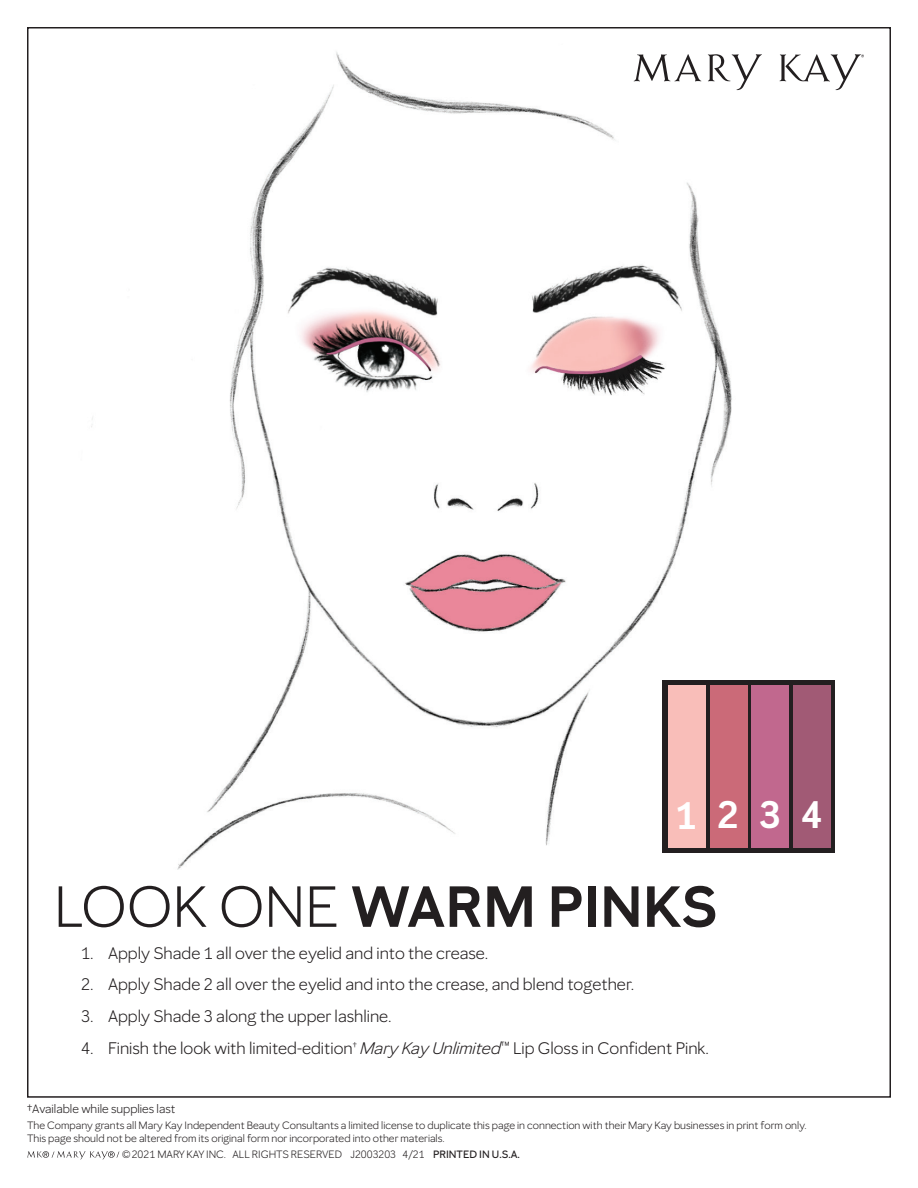
<style>
.page{position:relative;width:918px;height:1188px;background:#fff}
.page>*{position:absolute;margin:0;border:0;box-sizing:border-box;transform-origin:0 0}
.t1{font:600 57px "Mary Kay Sans";color:#231f20}
.Product_Description{font:600 37.8px "Mary Kay Sans";color:#fff}
.t2{font:16.5px "Mary Kay Sans";color:#231f20}
.t3{font:12px "Mary Kay Sans";color:#231f20}
.t4{font:10.5px/12.6px "Mary Kay Sans";color:#231f20}
.s1{font-weight:400}
.s2{font-style:italic}
.s3{font-weight:500}
</style>
<div class="page">
<svg style="left:27px;top:1151px;width:92px;height:9px"></svg>
<img style="left:91px;top:52px;width:746px;height:818px">
<svg style="left:634px;top:54px;width:67px;height:27px"></svg>
<svg style="left:708px;top:54px;width:54px;height:36px"></svg>
<svg style="left:779px;top:54px;width:85px;height:36px"></svg>
<div style="left:663px;top:680px;width:172px;height:173px;background:#231f20"></div>
<div style="left:794px;top:685px;width:37px;height:163px;background:#a15a75"></div>
<div style="left:752px;top:685px;width:37px;height:163px;background:#c1688e"></div>
<div style="left:710px;top:685px;width:37px;height:163px;background:#cb6a78"></div>
<div style="left:668px;top:685px;width:37px;height:163px;background:#f9beb9"></div>
<p class="Product_Description" style="left:676px;top:792px;width:23px">1</p>
<p class="Product_Description" style="left:718px;top:792px;width:23px">2</p>
<p class="Product_Description" style="left:760px;top:792px;width:23px">3</p>
<p class="Product_Description" style="left:801px;top:792px;width:23px">4</p>
<p class="t1" style="left:54px;top:872px;width:665px"><span class="s1">LOOK ONE</span> WARM PINKS</p>
<p class="t2" style="left:81px;top:943px;width:409px">1. Apply Shade 1 all over the eyelid and into the crease.</p>
<p class="t2" style="left:81px;top:975px;width:555px">2. Apply Shade 2 all over the eyelid and into the crease, and blend together.</p>
<p class="t2" style="left:81px;top:1006px;width:312px">3. Apply Shade 3 along the upper lashline.</p>
<p class="t2" style="left:81px;top:1038px;width:629px">4. Finish the look with limited-edition<sup>†</sup> <span class="s2">Mary Kay Unlimited</span>™ Lip Gloss in Confident Pink.</p>
<p class="t3" style="left:27px;top:1102px;width:150px">†Available while supplies last</p>
<p class="t4" style="left:27px;top:1119px;width:781px">The Company grants all Mary Kay Independent Beauty Consultants a limited license to duplicate this page in connection with their Mary Kay businesses in print form only.<br>This page should not be altered from its original form nor incorporated into other materials.</p>
<p class="t4" style="left:122px;top:1148px;width:399px">©2021 MARY KAY INC. ALL RIGHTS RESERVED J2003203 4/21 <span class="s3">PRINTED IN U.S.A.</span></p>
</div>
